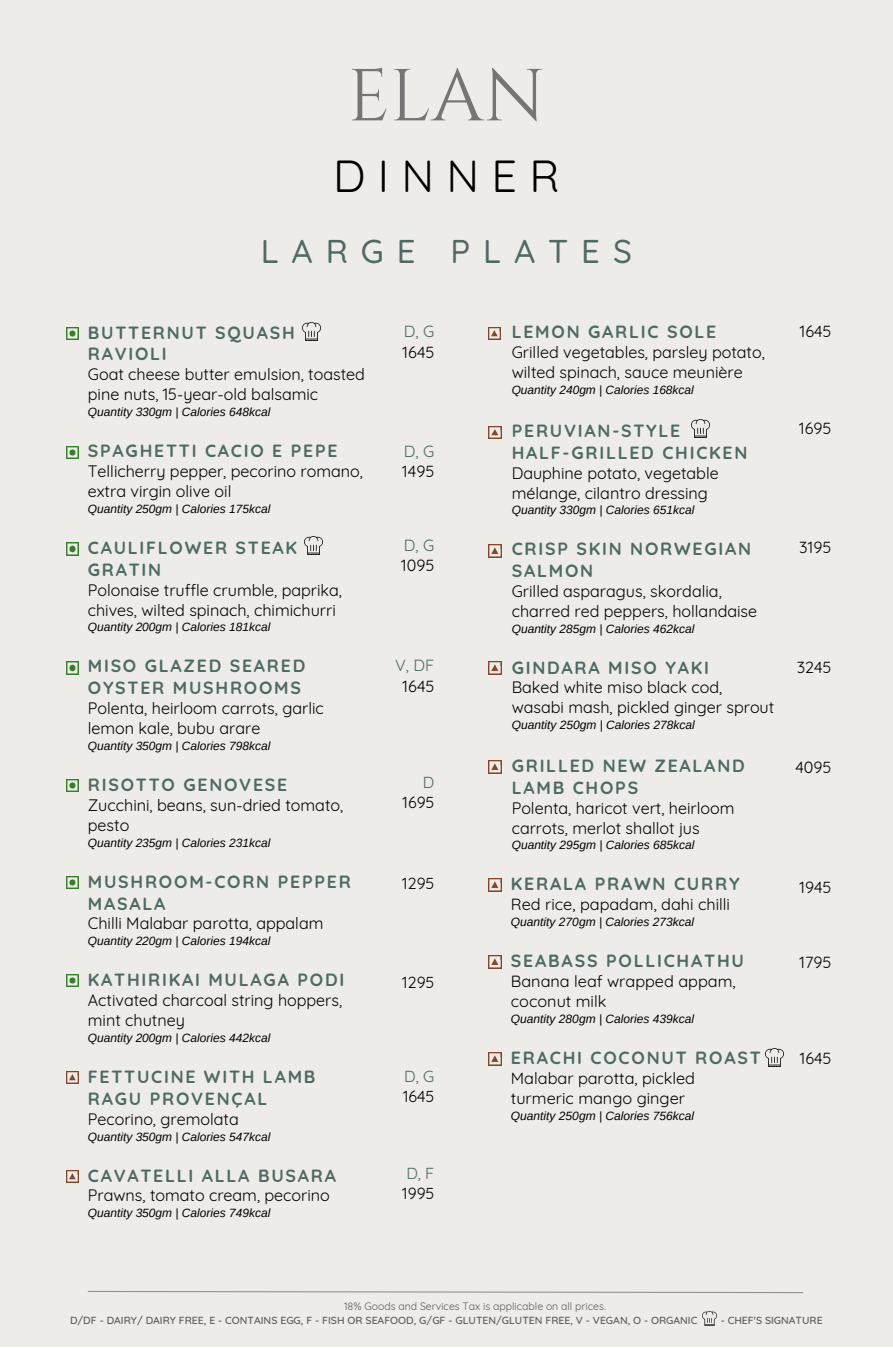
<style>
.page{position:relative;width:893px;height:1348px;background:#fff}
.page>*{position:absolute;margin:0;border:0;box-sizing:border-box;transform-origin:0 0}
.t1{font:73.5px "Cinzel";color:#757575}
.t2{font:45px "Quicksand";letter-spacing:.275em;color:#000}
.t3{font:500 33px "Quicksand";letter-spacing:.39em;color:#4f6a64}
.t4{font:700 17.7px/21.9px "Quicksand";letter-spacing:.1em;color:#4f6a64}
.t5{font:16.2px/20px "Quicksand";color:#000}
.t6{font:16.2px "Quicksand";color:#4f6a64}
.t7{font:16.05px "Quicksand";color:#000}
.t8{font:16.05px "Quicksand";color:#4f6a64}
.t9{font:italic 12px "Arimo";color:#000}
.t10{font:500 10.5px "Quicksand";color:#5a5a5a}
.t11{font:10.5px "Quicksand";color:#5a5a5a}
</style>
<div class="page">
<div style="left:0;top:0;width:892px;height:1347px;background:#edece8"></div>
<svg style="left:66px;top:327px;width:12px;height:13px"></svg>
<svg style="left:66px;top:446px;width:12px;height:13px"></svg>
<svg style="left:66px;top:543px;width:12px;height:12px"></svg>
<svg style="left:66px;top:662px;width:12px;height:12px"></svg>
<svg style="left:66px;top:779px;width:12px;height:12px"></svg>
<svg style="left:66px;top:876px;width:12px;height:13px"></svg>
<svg style="left:66px;top:974px;width:12px;height:13px"></svg>
<svg style="left:66px;top:1071px;width:12px;height:13px"></svg>
<svg style="left:66px;top:1170px;width:12px;height:12px"></svg>
<svg style="left:489px;top:879px;width:12px;height:12px"></svg>
<svg style="left:489px;top:760px;width:12px;height:13px"></svg>
<svg style="left:489px;top:662px;width:12px;height:12px"></svg>
<svg style="left:489px;top:1053px;width:12px;height:12px"></svg>
<svg style="left:489px;top:545px;width:12px;height:12px"></svg>
<svg style="left:489px;top:426px;width:12px;height:12px"></svg>
<svg style="left:488px;top:327px;width:12px;height:13px"></svg>
<svg style="left:489px;top:956px;width:12px;height:12px"></svg>
<img style="left:302px;top:322px;width:18px;height:18px">
<img style="left:304px;top:536px;width:18px;height:18px">
<svg style="left:87px;top:1290px;width:717px;height:3px"></svg>
<img style="left:702px;top:1311px;width:15px;height:15px">
<img style="left:691px;top:420px;width:18px;height:18px">
<img style="left:765px;top:1048px;width:18px;height:18px">
<p class="t1" style="left:347px;top:49px;width:199px">ELAN</p>
<p class="t2" style="left:333px;top:147px;width:228px">DINNER</p>
<p class="t3" style="left:261px;top:230px;width:373px">LARGE PLATES</p>
<p class="t4" style="left:88px;top:321px;width:208px">BUTTERNUT SQUASH<br>RAVIOLI</p>
<p class="t5" style="left:88px;top:364px;width:278px">Goat cheese butter emulsion, toasted pine nuts, 15-year-old balsamic</p>
<p class="t9" style="left:88px;top:405px;width:184px">Quantity 330gm | Calories 648kcal</p>
<p class="t4" style="left:88px;top:439px;width:251px">SPAGHETTI CACIO E PEPE</p>
<p class="t5" style="left:88px;top:461px;width:276px">Tellicherry pepper, pecorino romano, extra virgin olive oil</p>
<p class="t9" style="left:88px;top:502px;width:184px">Quantity 250gm | Calories 175kcal</p>
<p class="t4" style="left:88px;top:536px;width:211px">CAULIFLOWER STEAK<br>GRATIN</p>
<p class="t5" style="left:88px;top:579px;width:256px">Polonaise truffle crumble, paprika, chives, wilted spinach, chimichurri</p>
<p class="t9" style="left:88px;top:621px;width:184px">Quantity 200gm | Calories 181kcal</p>
<p class="t4" style="left:88px;top:655px;width:219px">MISO GLAZED SEARED<br>OYSTER MUSHROOMS</p>
<p class="t5" style="left:88px;top:698px;width:237px">Polenta, heirloom carrots, garlic</p>
<p class="t5" style="left:88px;top:718px;width:174px">lemon kale, bubu arare</p>
<p class="t9" style="left:88px;top:739px;width:184px">Quantity 350gm | Calories 798kcal</p>
<p class="t4" style="left:88px;top:773px;width:201px">RISOTTO GENOVESE</p>
<p class="t5" style="left:88px;top:795px;width:257px">Zucchini, beans, sun-dried tomato, pesto</p>
<p class="t9" style="left:88px;top:836px;width:184px">Quantity 235gm | Calories 231kcal</p>
<p class="t4" style="left:88px;top:870px;width:264px">MUSHROOM-CORN PEPPER<br>MASALA</p>
<p class="t5" style="left:88px;top:913px;width:237px">Chilli Malabar parotta, appalam</p>
<p class="t9" style="left:88px;top:934px;width:184px">Quantity 220gm | Calories 194kcal</p>
<p class="t4" style="left:88px;top:968px;width:258px">KATHIRIKAI MULAGA PODI</p>
<p class="t5" style="left:88px;top:990px;width:256px">Activated charcoal string hoppers,</p>
<p class="t5" style="left:88px;top:1010px;width:98px">mint chutney</p>
<p class="t9" style="left:88px;top:1031px;width:184px">Quantity 200gm | Calories 442kcal</p>
<p class="t4" style="left:88px;top:1065px;width:229px">FETTUCINE WITH LAMB</p>
<p class="t4" style="left:88px;top:1087px;width:181px">RAGU PROVENÇAL</p>
<p class="t5" style="left:88px;top:1108px;width:152px">Pecorino, gremolata</p>
<p class="t9" style="left:88px;top:1130px;width:184px">Quantity 350gm | Calories 547kcal</p>
<p class="t4" style="left:88px;top:1164px;width:250px">CAVATELLI ALLA BUSARA</p>
<p class="t5" style="left:88px;top:1185px;width:243px">Prawns, tomato cream, pecorino</p>
<p class="t9" style="left:88px;top:1206px;width:184px">Quantity 350gm | Calories 749kcal</p>
<p class="t6" style="left:404px;top:321px;width:32px">D, G</p>
<p class="t5" style="left:402px;top:341px;width:34px">1645</p>
<p class="t6" style="left:404px;top:440px;width:32px">D, G</p>
<p class="t5" style="left:402px;top:461px;width:34px">1495</p>
<p class="t6" style="left:404px;top:535px;width:32px">D, G</p>
<p class="t5" style="left:401px;top:555px;width:35px">1095</p>
<p class="t6" style="left:395px;top:655px;width:41px">V, DF</p>
<p class="t5" style="left:402px;top:675px;width:34px">1645</p>
<p class="t8" style="left:423px;top:771px;width:13px">D</p>
<p class="t7" style="left:402px;top:792px;width:34px">1695</p>
<p class="t7" style="left:402px;top:873px;width:34px">1295</p>
<p class="t7" style="left:402px;top:971px;width:34px">1295</p>
<p class="t8" style="left:404px;top:1066px;width:32px">D, G</p>
<p class="t7" style="left:402px;top:1086px;width:33px">1645</p>
<p class="t8" style="left:406px;top:1163px;width:30px">D, F</p>
<p class="t7" style="left:402px;top:1183px;width:34px">1995</p>
<p class="t4" style="left:511px;top:321px;width:206px">LEMON GARLIC SOLE</p>
<p class="t5" style="left:511px;top:342px;width:254px">Grilled vegetables, parsley potato,</p>
<p class="t5" style="left:511px;top:362px;width:232px">wilted spinach, sauce meunière</p>
<p class="t9" style="left:511px;top:383px;width:183px">Quantity 240gm | Calories 168kcal</p>
<p class="t4" style="left:511px;top:419px;width:170px">PERUVIAN-STYLE</p>
<p class="t4" style="left:511px;top:441px;width:237px">HALF-GRILLED CHICKEN</p>
<p class="t5" style="left:511px;top:463px;width:208px">Dauphine potato, vegetable mélange, cilantro dressing</p>
<p class="t9" style="left:511px;top:503px;width:184px">Quantity 330gm | Calories 651kcal</p>
<p class="t4" style="left:511px;top:538px;width:241px">CRISP SKIN NORWEGIAN<br>SALMON</p>
<p class="t5" style="left:511px;top:581px;width:211px">Grilled asparagus, skordalia,</p>
<p class="t5" style="left:511px;top:601px;width:247px">charred red peppers, hollandaise</p>
<p class="t9" style="left:511px;top:622px;width:184px">Quantity 285gm | Calories 462kcal</p>
<p class="t4" style="left:511px;top:656px;width:199px">GINDARA MISO YAKI</p>
<p class="t5" style="left:511px;top:677px;width:264px">Baked white miso black cod, wasabi mash, pickled ginger sprout</p>
<p class="t9" style="left:511px;top:718px;width:185px">Quantity 250gm | Calories 278kcal</p>
<p class="t4" style="left:511px;top:754px;width:234px">GRILLED NEW ZEALAND</p>
<p class="t4" style="left:511px;top:776px;width:128px">LAMB CHOPS</p>
<p class="t5" style="left:511px;top:797px;width:224px">Polenta, haricot vert, heirloom carrots, merlot shallot jus</p>
<p class="t9" style="left:511px;top:838px;width:184px">Quantity 295gm | Calories 685kcal</p>
<p class="t4" style="left:511px;top:872px;width:230px">KERALA PRAWN CURRY</p>
<p class="t5" style="left:511px;top:894px;width:221px">Red rice, papadam, dahi chilli</p>
<p class="t9" style="left:511px;top:915px;width:185px">Quantity 270gm | Calories 273kcal</p>
<p class="t4" style="left:511px;top:949px;width:234px">SEABASS POLLICHATHU</p>
<p class="t5" style="left:511px;top:971px;width:226px">Banana leaf wrapped appam, coconut milk</p>
<p class="t9" style="left:511px;top:1012px;width:185px">Quantity 280gm | Calories 439kcal</p>
<p class="t4" style="left:511px;top:1046px;width:251px">ERACHI COCONUT ROAST</p>
<p class="t5" style="left:511px;top:1068px;width:186px">Malabar parotta, pickled</p>
<p class="t5" style="left:511px;top:1088px;width:176px">turmeric mango ginger</p>
<p class="t9" style="left:511px;top:1109px;width:185px">Quantity 250gm | Calories 756kcal</p>
<p class="t5" style="left:799px;top:321px;width:34px">1645</p>
<p class="t5" style="left:798px;top:417px;width:34px">1695</p>
<p class="t5" style="left:799px;top:537px;width:34px">3195</p>
<p class="t5" style="left:796px;top:657px;width:36px">3245</p>
<p class="t5" style="left:795px;top:757px;width:37px">4095</p>
<p class="t5" style="left:799px;top:877px;width:34px">1945</p>
<p class="t5" style="left:799px;top:952px;width:34px">1795</p>
<p class="t5" style="left:799px;top:1048px;width:34px">1645</p>
<p class="t11" style="left:344px;top:1299px;width:263px">18% Goods and Services Tax is applicable on all prices.</p>
<p class="t10" style="left:70px;top:1313px;width:629px">D/DF - DAIRY/ DAIRY FREE, E - CONTAINS EGG, F - FISH OR SEAFOOD, G/GF - GLUTEN/GLUTEN FREE, V - VEGAN, O - ORGANIC</p>
<p class="t10" style="left:720px;top:1313px;width:103px">- CHEF'S SIGNATURE</p>
</div>
